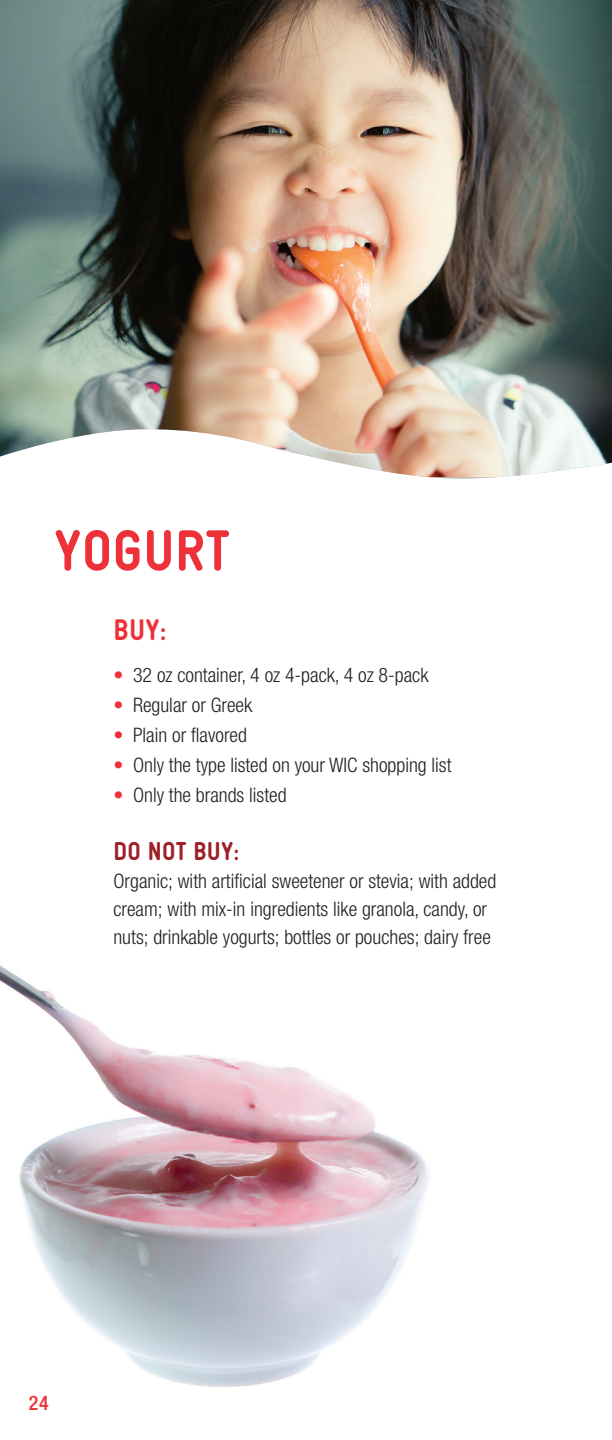
<style>
.page{position:relative;width:612px;height:1440px;background:#fff}
.page>*{position:absolute;margin:0;border:0;box-sizing:border-box;transform-origin:0 0}
.t1{font:900 58px "Gravur Condensed";letter-spacing:.01em;color:#ee3038}
.t2{font:900 30px "Gravur Condensed";color:#ee3038}
.t3{font:900 26px "Gravur Condensed";letter-spacing:.01em;color:#9f2029}
.t4{font:300 condensed 20px/28px "Helvetica Neue LT Std";color:#231f20}
.t5{font:500 condensed 20px "Helvetica Neue LT Std";color:#ee3038}
.s1{color:#ee3038}
</style>
<div class="page">
<img style="left:0;top:965px;width:429px;height:422px">
<img style="left:0;top:0;width:612px;height:477px">
<h1 class="t1" style="left:54px;top:518px;width:177px">YOGURT</h1>
<h2 class="t2" style="left:113px;top:613px;width:54px">BUY:</h2>
<p class="t4" style="left:113px;top:661px;width:317px"><span class="s1">•</span> 32 oz container, 4 oz 4-pack, 4 oz 8-pack</p>
<p class="t4" style="left:113px;top:691px;width:140px"><span class="s1">•</span> Regular or Greek</p>
<p class="t4" style="left:113px;top:721px;width:135px"><span class="s1">•</span> Plain or flavored</p>
<p class="t4" style="left:113px;top:751px;width:340px"><span class="s1">•</span> Only the type listed on your WIC shopping list</p>
<p class="t4" style="left:113px;top:781px;width:175px"><span class="s1">•</span> Only the brands listed</p>
<h3 class="t3" style="left:113px;top:836px;width:127px">DO NOT BUY:</h3>
<p class="t4" style="left:113px;top:866px;width:384px">Organic; with artificial sweetener or stevia; with added cream; with mix-in ingredients like granola, candy, or nuts; drinkable yogurts; bottles or pouches; dairy free</p>
<p class="t5" style="left:29px;top:1391px;width:21px">24</p>
</div>
